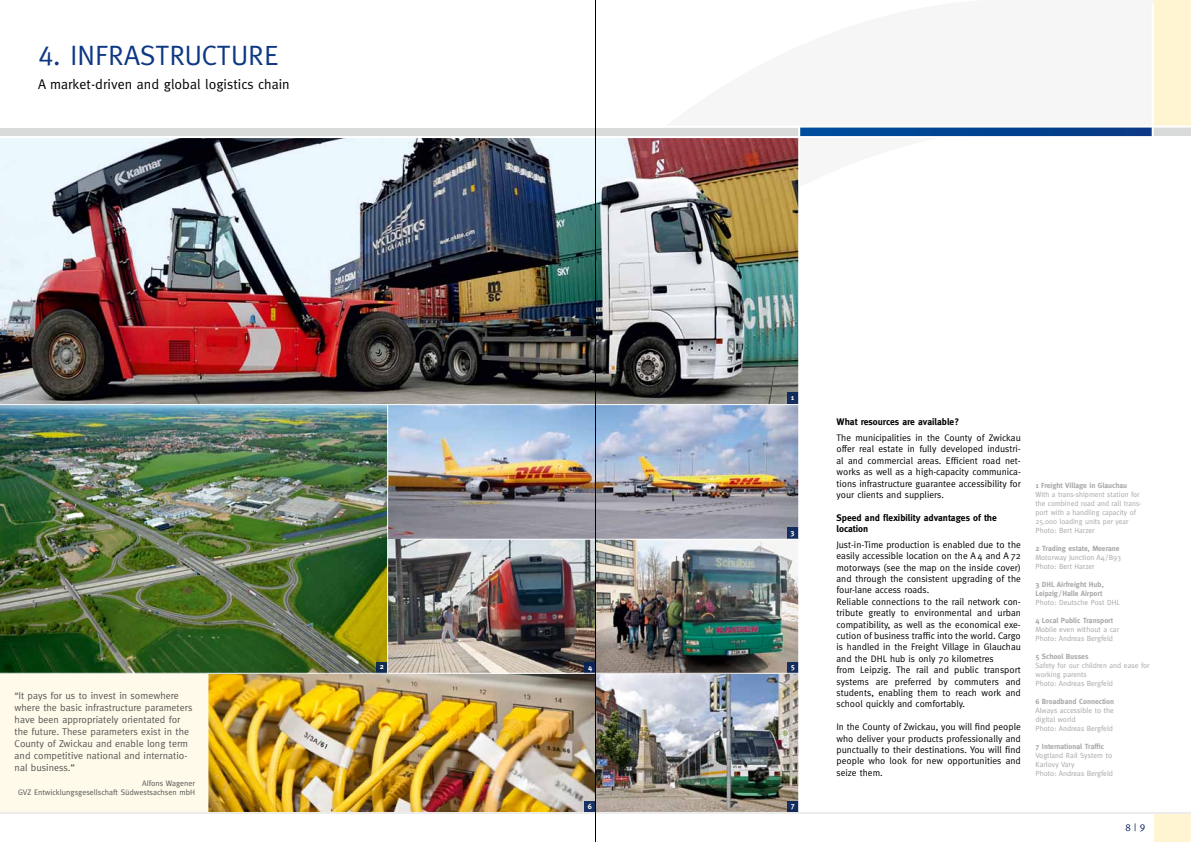
<style>
.page{position:relative;width:1191px;height:842px;background:#fff}
.page>*{position:absolute;margin:0;border:0;box-sizing:border-box;transform-origin:0 0}
.t1{font:28px "Meta Caps";color:#0d3884}
.t2{font:14px "Meta";color:#000}
.t3{font:10px/12px "Meta";color:#565655}
.t4{font:10px "Meta Caps";color:#042158}
.t5{font:9.5px/11.4px "Meta";color:#000;text-align:justify}
.t6{font:700 9.5px/11.4px "Meta";color:#000}
.t7{font:8px/9.6px "Meta";color:#565655;text-align:right}
.t8{font:7.5px/9px "Meta";color:#a7a7a8}
.t9{font:700 7.5px/9px "Meta";color:#a7a7a8}
.t10{font:700 7.5px "Meta";color:#fff}
.s1{font-family:"Kautiva"}
</style>
<div class="page">
<img style="left:0;top:138px;width:595px;height:266px">
<img style="left:208px;top:674px;width:387px;height:138px">
<img style="left:388px;top:405px;width:207px;height:134px">
<div style="left:0;top:673px;width:208px;height:139px;background:#fffae9"></div>
<img style="left:0;top:405px;width:387px;height:268px">
<img style="left:388px;top:539px;width:207px;height:134px">
<div style="left:584px;top:801px;width:11px;height:11px;background:#193262"></div>
<div style="left:376px;top:662px;width:11px;height:11px;background:#142d4f"></div>
<svg style="left:584px;top:662px;width:11px;height:11px"></svg>
<hr style="left:207px;top:673px;width:1px;height:139px;background:#fff">
<hr style="left:0;top:673px;width:595px;height:1px;background:#fff">
<hr style="left:402px;top:539px;width:193px;height:1px;background:#fff">
<div style="left:0;top:128px;width:595px;height:8px;background:#d9dada"></div>
<hr style="left:0;top:812px;width:595px;height:2px;background:#ececec">
<div style="left:1153px;top:0;width:38px;height:128px;background:#fff5d3"></div>
<div style="left:1154px;top:812px;width:37px;height:30px;background:#fff5d3"></div>
<img style="left:596px;top:674px;width:202px;height:138px">
<img style="left:596px;top:138px;width:202px;height:266px">
<img style="left:596px;top:405px;width:202px;height:134px">
<img style="left:596px;top:540px;width:202px;height:133px">
<div style="left:787px;top:801px;width:11px;height:11px;background:#142d5c"></div>
<div style="left:787px;top:662px;width:11px;height:11px;background:#152d5d"></div>
<div style="left:787px;top:527px;width:11px;height:12px;background:#132d5f"></div>
<div style="left:787px;top:393px;width:11px;height:11px;background:#122d5d"></div>
<div style="left:595px;top:128px;width:204px;height:8px;background:#d9dada"></div>
<div style="left:799px;top:128px;width:353px;height:9px;background:#004391"></div>
<div style="left:1153px;top:128px;width:38px;height:8px;background:#d9dada"></div>
<hr style="left:1151px;top:3px;width:2px;height:135px;background:#fff">
<hr style="left:595px;top:126px;width:596px;height:2px;background:#fff">
<hr style="left:595px;top:812px;width:596px;height:2px;background:#ececec">
<hr style="left:595px;top:136px;width:596px;height:2px;background:#fff">
<hr style="left:798px;top:127px;width:2px;height:685px;background:#fff">
<hr style="left:595px;top:0;width:1px;height:842px;background:#000">
<h1 class="t1" style="left:38px;top:39px;width:242px">4. INFRASTRUCTURE</h1>
<h2 class="t2" style="left:38px;top:76px;width:253px">A market-driven and global logistics chain</h2>
<p class="t3" style="left:15px;top:689px;width:179px"><span class="s1">”</span>It pays for us to invest in somewhere where the basic infrastructure parameters have been appropriately orientated for the future. These parameters exist in the County of Zwickau and enable long term and competitive national and internatio&shy;nal business.“</p>
<p class="t7" style="left:18px;top:778px;width:179px">Alfons Wagener<br>GVZ Entwicklungsgesellschaft Südwestsachsen mbH</p>
<p class="t10" style="left:380px;top:662px;width:6px">2</p>
<p class="t10" style="left:791px;top:393px;width:5px">1</p>
<p class="t10" style="left:588px;top:663px;width:6px">4</p>
<p class="t10" style="left:790px;top:528px;width:6px">3</p>
<p class="t10" style="left:791px;top:662px;width:6px">5</p>
<p class="t10" style="left:588px;top:802px;width:6px">6</p>
<p class="t10" style="left:791px;top:801px;width:6px">7</p>
<p class="t6" style="left:836px;top:416px;width:124px">What resources are available?</p>
<p class="t5" style="left:836px;top:432px;width:186px">The municipalities in the County of Zwickau offer real estate in fully developed industri&shy;al and commercial areas. Efficient road net&shy;works as well as a high-capacity communica&shy;tions infrastructure guarantee accessibility for your clients and suppliers.</p>
<p class="t6" style="left:836px;top:512px;width:162px">Speed and flexibility advantages of the location</p>
<p class="t5" style="left:836px;top:539px;width:186px;text-align:left">Just-in-Time production is enabled due to the easily accessible location on the A 4 and A 72 motorways (see the map on the inside cover) and through the consistent upgrading of the four-lane access roads.<br>Reliable connections to the rail network con&shy;tribute greatly to environmental and urban compatibility, as well as the economical exe&shy;cution of business traffic into the world. Cargo is handled in the Freight Village in Glauchau and the DHL hub is only 70 kilometres<br>from Leipzig. The rail and public transport systems are preferred by commuters and students, enabling them to reach work and school quickly and comfortably.</p>
<p class="t5" style="left:836px;top:721px;width:186px">In the County of Zwickau, you will find people who deliver your products professionally and punctually to their destinations. You will find people who look for new opportunities and seize them.</p>
<p class="t9" style="left:1035px;top:481px;width:93px">1 Freight Village in Glauchau</p>
<p class="t8" style="left:1035px;top:490px;width:108px">With a trans-shipment station for the combined road and rail trans&shy;port with a handling capacity of<br>25.000 loading units per year<br>Photo: Bert Harzer</p>
<p class="t9" style="left:1035px;top:544px;width:86px">2 Trading estate, Meerane</p>
<p class="t8" style="left:1035px;top:553px;width:87px">Motorway Junction A4/B93<br>Photo: Bert Harzer</p>
<p class="t9" style="left:1035px;top:580px;width:70px">3 DHL Airfreight Hub,<br>Leipzig/Halle Airport</p>
<p class="t8" style="left:1035px;top:598px;width:86px">Photo: Deutsche Post DHL</p>
<p class="t9" style="left:1035px;top:616px;width:79px">4 Local Public Transport</p>
<p class="t8" style="left:1035px;top:625px;width:85px">Mobile even without a car<br>Photo: Andreas Bergfeld</p>
<p class="t9" style="left:1035px;top:652px;width:55px">5 School Busses</p>
<p class="t8" style="left:1035px;top:661px;width:116px">Safety for our children and ease for working parents<br>Photo: Andreas Bergfeld</p>
<p class="t9" style="left:1035px;top:697px;width:80px">6 Broadband Connection</p>
<p class="t8" style="left:1035px;top:706px;width:80px">Always accessible to the digital world<br>Photo: Andreas Bergfeld</p>
<p class="t9" style="left:1035px;top:742px;width:70px">7 International Traffic</p>
<p class="t8" style="left:1035px;top:751px;width:79px">Vogtland Rail System to<br>Karlovy Vary<br>Photo: Andreas Bergfeld</p>
<p class="t4" style="left:1125px;top:822px;width:21px">8 | 9</p>
</div>
